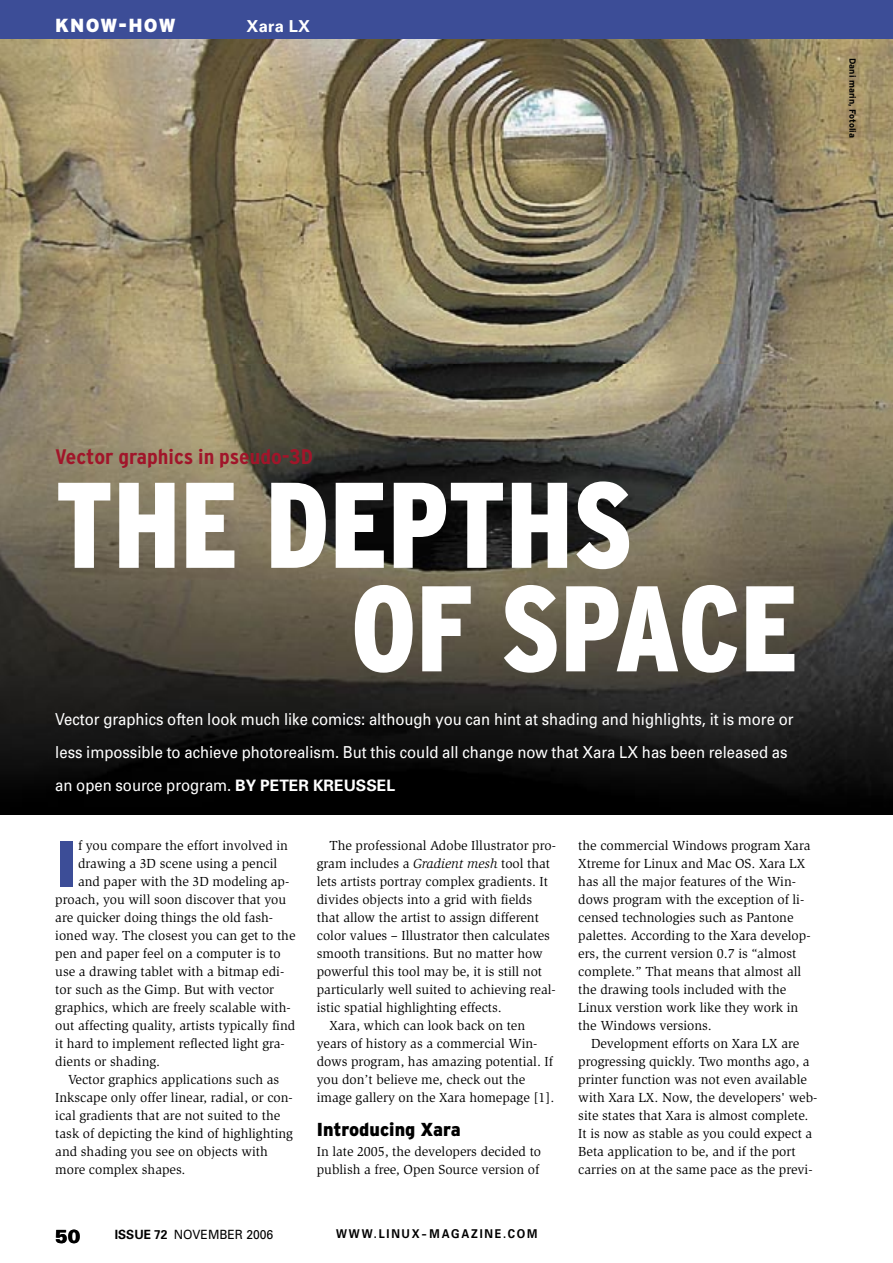
<style>
.page{position:relative;width:893px;height:1263px;background:#fff}
.page>*{position:absolute;margin:0;border:0;box-sizing:border-box;transform-origin:0 0}
.t1{font:900 condensed 121.5px/103.5px "Interstate";color:#fff;scale:.95 1}
.t2{font:900 64.95px "Interstate";color:#3c4d97}
.t3{font:700 condensed 21px "Interstate";color:#a1152a;scale:1.1 1}
.t4{font:900 18.9px "Interstate";letter-spacing:.06em;color:#fff}
.t5{font:900 18.9px "Univers";color:#000}
.t6{font:900 18.75px "Interstate";color:#000;scale:.95 1}
.t7{font:16.5px/33px "Univers";color:#fff;scale:.9 1}
.t8{font:700 16.5px "Univers";letter-spacing:.015em;color:#fff}
.t9{font:13.5px/18px "Slimbach";color:#000}
.t10{font:12.75px "Univers";color:#000;scale:.95 1}
.t11{font:700 12.15px "Univers";letter-spacing:.16em;color:#000;scale:.9 1}
.t12{font:700 9px "Interstate";color:#000}
.s1{font-weight:700;font-size:15.75px}
.s2{font-style:italic}
.s3{font-weight:700}
</style>
<div class="page">
<img style="left:0;top:38px;width:893px;height:326px">
<img style="left:0;top:364px;width:787px;height:450px">
<img style="left:787px;top:364px;width:106px;height:450px">
<div style="left:0;top:0;width:893px;height:38px;background:#3c4d97"></div>
<h3 class="t4" style="left:55px;top:15px;width:122px">KNOW-HOW</h3>
<p class="t8" style="left:247px;top:16px;width:65px">Xara LX</p>
<p class="t12" style="left:858px;top:58px;width:81px;rotate:90deg">Dani marin, Fotolia</p>
<h3 class="t3" style="left:55px;top:445px;width:236px">Vector graphics in pseudo-3D</h3>
<h1 class="t1" style="left:351px;top:473px;width:472px;text-indent:-296px">THE DEPTHS<br>OF SPACE</h1>
<p class="t7" style="left:55px;top:702px;width:822px">Vector graphics often look much like comics: although you can hint at shading and highlights, it is more or less impossible to achieve photorealism. But this could all change now that Xara LX has been released as an open source program. <span class="s1">BY PETER KREUSSEL</span></p>
<h2 class="t2" style="left:55px;top:826px;width:24px">I</h2>
<p class="t9" style="left:78px;top:837px;width:211px">f you compare the effort involved in</p>
<p class="t9" style="left:78px;top:855px;width:201px">drawing a 3D scene using a pencil</p>
<p class="t9" style="left:78px;top:873px;width:213px">and paper with the 3D modeling ap-</p>
<p class="t9" style="left:55px;top:891px;width:232px">proach, you will soon discover that you</p>
<p class="t9" style="left:55px;top:909px;width:219px">are quicker doing things the old fash-</p>
<p class="t9" style="left:55px;top:927px;width:242px">ioned way. The closest you can get to the</p>
<p class="t9" style="left:55px;top:945px;width:227px">pen and paper feel on a computer is to</p>
<p class="t9" style="left:55px;top:963px;width:230px">use a drawing tablet with a bitmap edi-</p>
<p class="t9" style="left:55px;top:981px;width:220px">tor such as the Gimp. But with vector</p>
<p class="t9" style="left:55px;top:999px;width:237px">graphics, which are freely scalable with-</p>
<p class="t9" style="left:55px;top:1017px;width:241px">out affecting quality, artists typically find</p>
<p class="t9" style="left:55px;top:1035px;width:231px">it hard to implement reflected light gra-</p>
<p class="t9" style="left:55px;top:1053px;width:106px">dients or shading.</p>
<p class="t9" style="left:68px;top:1071px;width:213px">Vector graphics applications such as</p>
<p class="t9" style="left:55px;top:1089px;width:239px">Inkscape only offer linear, radial, or con-</p>
<p class="t9" style="left:55px;top:1107px;width:226px">ical gradients that are not suited to the</p>
<p class="t9" style="left:55px;top:1125px;width:239px">task of depicting the kind of highlighting</p>
<p class="t9" style="left:55px;top:1143px;width:214px">and shading you see on objects with</p>
<p class="t9" style="left:55px;top:1161px;width:132px">more complex shapes.</p>
<p class="t9" style="left:330px;top:837px;width:228px">The professional Adobe Illustrator pro-</p>
<p class="t9" style="left:317px;top:855px;width:235px">gram includes a <span class="s2">Gradient mesh</span> tool that</p>
<p class="t9" style="left:317px;top:873px;width:233px">lets artists portray complex gradients. It</p>
<p class="t9" style="left:317px;top:891px;width:217px">divides objects into a grid with fields</p>
<p class="t9" style="left:317px;top:909px;width:224px">that allow the artist to assign different</p>
<p class="t9" style="left:317px;top:927px;width:235px">color values – Illustrator then calculates</p>
<p class="t9" style="left:317px;top:945px;width:228px">smooth transitions. But no matter how</p>
<p class="t9" style="left:317px;top:963px;width:227px">powerful this tool may be, it is still not</p>
<p class="t9" style="left:317px;top:981px;width:241px">particularly well suited to achieving real-</p>
<p class="t9" style="left:317px;top:999px;width:186px">istic spatial highlighting effects.</p>
<p class="t9" style="left:330px;top:1017px;width:197px">Xara, which can look back on ten</p>
<p class="t9" style="left:317px;top:1035px;width:222px">years of history as a commercial Win-</p>
<p class="t9" style="left:317px;top:1053px;width:238px">dows program, has amazing potential. If</p>
<p class="t9" style="left:317px;top:1071px;width:210px">you don’t believe me, check out the</p>
<p class="t9" style="left:317px;top:1089px;width:239px">image gallery on the Xara homepage [1].</p>
<h3 class="t6" style="left:317px;top:1119px;width:153px">Introducing Xara</h3>
<p class="t9" style="left:317px;top:1143px;width:226px">In late 2005, the developers decided to publish a free, Open Source version of</p>
<h3 class="t5" style="left:55px;top:1225px;width:27px">50</h3>
<p class="t10" style="left:115px;top:1226px;width:168px"><span class="s3">ISSUE 72</span> NOVEMBER 2006</p>
<p class="t11" style="left:336px;top:1226px;width:225px">WWW.LINUX-MAGAZINE.COM</p>
<p class="t9" style="left:578px;top:837px;width:234px">the commercial Windows program Xara Xtreme for Linux and Mac OS. Xara LX has all the major features of the Win&shy;dows program with the exception of li&shy;censed technologies such as Pantone palettes. According to the Xara develop&shy;ers, the current version 0.7 is “almost complete.” That means that almost all the drawing tools included with the Linux verstion work like they work in the Windows versions.</p>
<p class="t9" style="left:578px;top:1035px;width:241px;text-indent:13px">Development efforts on Xara LX are progressing quickly. Two months ago, a printer function was not even available with Xara LX. Now, the developers' web&shy;site states that Xara is almost complete.<br>It is now as stable as you could expect a Beta application to be, and if the port carries on at the same pace as the previ-</p>
</div>
